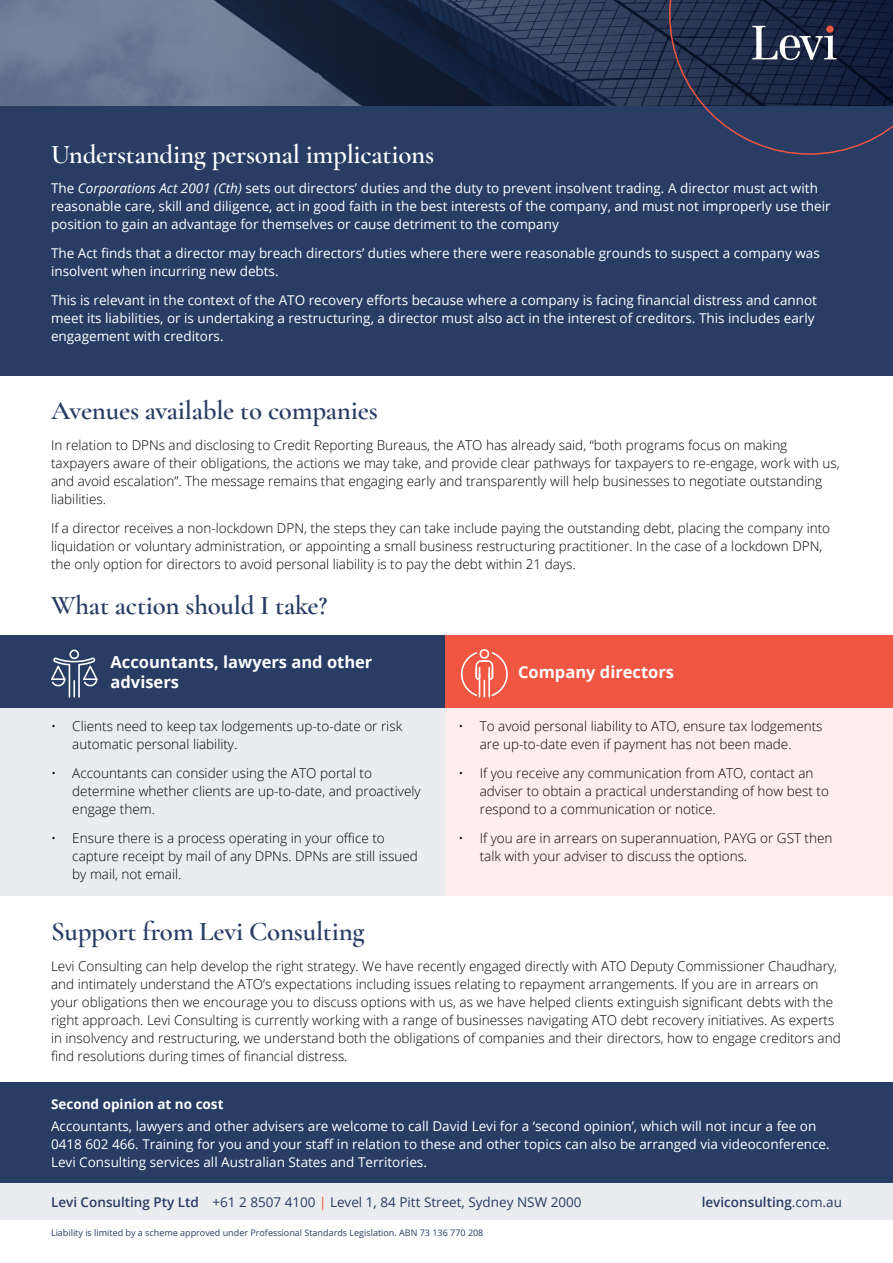
<style>
.page{position:relative;width:893px;height:1263px;background:#fff}
.page>*{position:absolute;margin:0;border:0;box-sizing:border-box;transform-origin:0 0}
.t1{font:600 27px "Cormorant Garamond";letter-spacing:-.01em;color:#283c64}
.t2{font:600 27px "Cormorant Garamond";letter-spacing:-.01em;color:#fff}
.t3{font:700 16.5px/19.5px "Open Sans";color:#fff}
.t4{font:300 13.5px/18px "Open Sans";color:#000}
.t5{font:13.5px/18px "Open Sans";color:#fff}
.t6{font:13.5px "Open Sans";color:#283c64}
.t7{font:600 13.5px "Open Sans";color:#283c64}
.t8{font:700 13.5px "Open Sans";color:#fff}
.t9{font:9px "Open Sans";color:#283c64}
.s1{font-style:italic}
.s2{font-weight:600}
.s3{color:#f05641}
.s4{font-weight:400}
</style>
<div class="page">
<svg style="left:0;top:0;width:669px;height:106px;background:#404d68"></svg>
<div style="left:0;top:106px;width:893px;height:270px;background:#283c64"></div>
<div style="left:0;top:635px;width:446px;height:73px;background:#283c64"></div>
<div style="left:446px;top:635px;width:447px;height:73px;background:#f05641"></div>
<div style="left:0;top:708px;width:446px;height:188px;background:#eaecef"></div>
<div style="left:446px;top:708px;width:447px;height:188px;background:#fdeeec"></div>
<div style="left:0;top:1183px;width:893px;height:37px;background:#eaecef"></div>
<svg style="left:669px;top:0;width:224px;height:155px"></svg>
<svg style="left:51px;top:649px;width:47px;height:49px"></svg>
<svg style="left:461px;top:649px;width:47px;height:48px"></svg>
<div style="left:0;top:1082px;width:893px;height:101px;background:#283c64"></div>
<h1 class="t2" style="left:51px;top:137px;width:385px">Understanding personal implications</h1>
<p class="t5" style="left:51px;top:179px;width:781px">The <span class="s1">Corporations Act 2001 (Cth)</span> sets out directors’ duties and the duty to prevent insolvent trading. A director must act with reasonable care, skill and diligence, act in good faith in the best interests of the company, and must not improperly use their position to gain an advantage for themselves or cause detriment to the company</p>
<p class="t5" style="left:51px;top:244px;width:770px">The Act finds that a director may breach directors’ duties where there were reasonable grounds to suspect a company was insolvent when incurring new debts.</p>
<p class="t5" style="left:51px;top:290px;width:767px">This is relevant in the context of the ATO recovery efforts because where a company is facing financial distress and cannot meet its liabilities, or is undertaking a restructuring, a director must also act in the interest of creditors. This includes early engagement with creditors.</p>
<h1 class="t1" style="left:51px;top:394px;width:328px">Avenues available to companies</h1>
<p class="t4" style="left:51px;top:436px;width:790px">In relation to DPNs and disclosing to Credit Reporting Bureaus, the ATO has already said, “both programs focus on making taxpayers aware of their obligations, the actions we may take, and provide clear pathways for taxpayers to re-engage, work with us, and avoid escalation”. The message remains that engaging early and transparently will help businesses to negotiate outstanding liabilities.</p>
<p class="t4" style="left:51px;top:519px;width:781px">If a director receives a non-lockdown DPN, the steps they can take include paying the outstanding debt, placing the company into liquidation or voluntary administration, or appointing a small business restructuring practitioner. In the case of a lockdown DPN, the only option for directors to avoid personal liability is to pay the debt within 21 days.</p>
<h1 class="t1" style="left:51px;top:588px;width:278px">What action should I take?</h1>
<p class="t3" style="left:111px;top:652px;width:263px">Accountants, lawyers and other advisers</p>
<p class="t3" style="left:518px;top:662px;width:158px">Company directors</p>
<p class="t4" style="left:72px;top:717px;width:331px;text-indent:-21px">• Clients need to keep tax lodgements up-to-date or risk automatic personal liability.</p>
<p class="t4" style="left:72px;top:764px;width:350px;text-indent:-21px">• Accountants can consider using the ATO portal to determine whether clients are up-to-date, and proactively engage them.</p>
<p class="t4" style="left:72px;top:828px;width:347px;text-indent:-21px">• Ensure there is a process operating in your office to capture receipt by mail of any DPNs. DPNs are still issued by mail, not email.</p>
<p class="t4" style="left:480px;top:717px;width:344px;text-indent:-21px">• To avoid personal liability to ATO, ensure tax lodgements are up-to-date even if payment has not been made.</p>
<p class="t4" style="left:480px;top:764px;width:351px;text-indent:-21px">• If you receive any communication from ATO, contact an adviser to obtain a practical understanding of how best to respond to a communication or notice.</p>
<p class="t4" style="left:480px;top:828px;width:354px;text-indent:-21px">• If you are in arrears on superannuation, PAYG or GST then talk with your adviser to discuss the options.</p>
<h1 class="t1" style="left:51px;top:914px;width:315px">Support from Levi Consulting</h1>
<p class="t4" style="left:51px;top:956px;width:791px">Levi Consulting can help develop the right strategy. We have recently engaged directly with ATO Deputy Commissioner Chaudhary, and intimately understand the ATO’s expectations including issues relating to repayment arrangements. If you are in arrears on your obligations then we encourage you to discuss options with us, as we have helped clients extinguish significant debts with the right approach. Levi Consulting is currently working with a range of businesses navigating ATO debt recovery initiatives. As experts in insolvency and restructuring, we understand both the obligations of companies and their directors, how to engage creditors and find resolutions during times of financial distress.</p>
<p class="t8" style="left:51px;top:1094px;width:174px">Second opinion at no cost</p>
<p class="t5" style="left:51px;top:1117px;width:780px">Accountants, lawyers and other advisers are welcome to call David Levi for a ‘second opinion’, which will not incur a fee on<br>0418 602 466. Training for you and your staff in relation to these and other topics can also be arranged via videoconference.<br>Levi Consulting services all Australian States and Territories.</p>
<p class="t6" style="left:51px;top:1193px;width:532px"><span class="s2">Levi Consulting Pty Ltd</span> +61 2 8507 4100 <span class="s3">|</span> Level 1, 84 Pitt Street, Sydney NSW 2000</p>
<p class="t7" style="left:702px;top:1193px;width:142px">leviconsulting<span class="s4">.com.au</span></p>
<p class="t9" style="left:51px;top:1227px;width:434px">Liability is limited by a scheme approved under Professional Standards Legislation. ABN 73 136 770 208</p>
</div>
